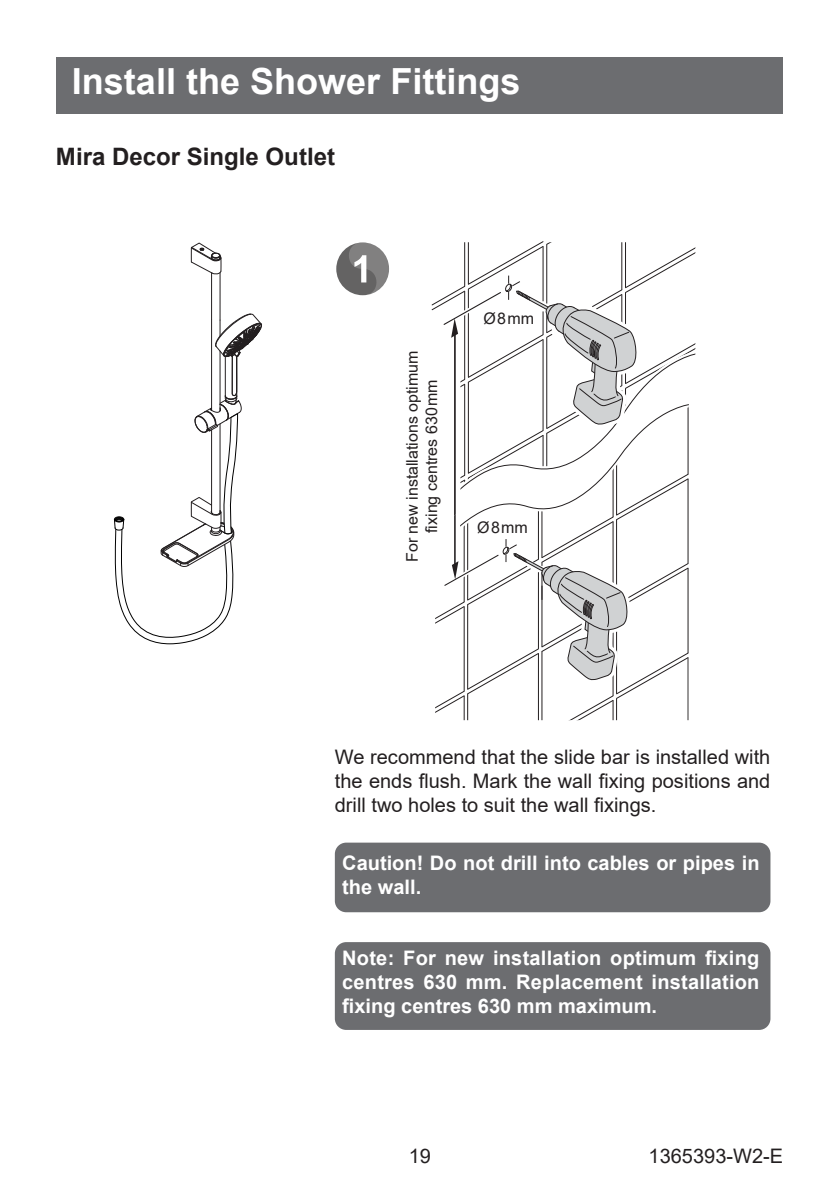
<style>
.page{position:relative;width:840px;height:1191px;background:#fff}
.page>*{position:absolute;margin:0;border:0;box-sizing:border-box;transform-origin:0 0}
.Heading_1{font:700 36px "Arial";color:#fff}
.Body_Justify{font:700 24px "Arial";color:#231f20}
.Body_Justify-2{font:700 20px/24px "Arial";color:#fff}
.Body_Justify-3{font:20px/24px "Arial";color:#231f20;text-align:justify}
.t1{font:16px/19.2px "Arial";color:#231f20;text-align:center}
</style>
<div class="page">
<div style="left:57px;top:57px;width:725px;height:56px;background:#6c6d70"></div>
<svg style="left:336px;top:242px;width:53px;height:54px"></svg>
<svg style="left:431px;top:241px;width:264px;height:479px"></svg>
<hr style="left:454px;top:328px;width:1px;height:197px;background:#231f20">
<div style="left:481px;top:310px;width:55px;height:16px;background:#fff"></div>
<div style="left:475px;top:518px;width:57px;height:17px;background:#fff"></div>
<svg style="left:212px;top:256px;width:10px;height:57px"></svg>
<hr style="left:219px;top:273px;width:1px;height:47px;background:#231f20">
<hr style="left:211px;top:273px;width:1px;height:46px;background:#231f20">
<svg style="left:113px;top:313px;width:149px;height:332px"></svg>
<svg style="left:190px;top:242px;width:31px;height:32px"></svg>
<div style="left:334px;top:842px;width:436px;height:70px;background:#6c6d70;border-radius:11px"></div>
<div style="left:334px;top:942px;width:436px;height:88px;background:#6c6d70;border-radius:11px"></div>
<p class="Heading_1" style="left:72px;top:56px;width:450px">Install the Shower Fittings</p>
<p class="Body_Justify" style="left:56px;top:139px;width:280px">Mira Decor Single Outlet</p>
<p class="t1" style="left:402px;top:562px;width:213px;rotate:-90deg">For new installations optimum fixing centres 630 mm</p>
<p class="t1" style="left:483px;top:308px;width:52px">Ø 8 mm</p>
<p class="t1" style="left:477px;top:517px;width:52px">Ø 8 mm</p>
<p class="Body_Justify-3" style="left:334px;top:744px;width:437px">We recommend that the slide bar is installed with the ends flush. Mark the wall fixing positions and drill two holes to suit the wall fixings.</p>
<p class="Body_Justify-2" style="left:342px;top:850px;width:418px">Caution! Do not drill into cables or pipes in the wall.</p>
<p class="Body_Justify-2" style="left:342px;top:946px;width:418px;text-align:justify">Note: For new installation optimum fixing centres 630 mm. Replacement installation fixing centres 630 mm maximum.</p>
<p class="Body_Justify-3" style="left:408px;top:1143px;width:24px">19</p>
<p class="Body_Justify-3" style="left:648px;top:1143px;width:136px">1365393-W2-E</p>
</div>
